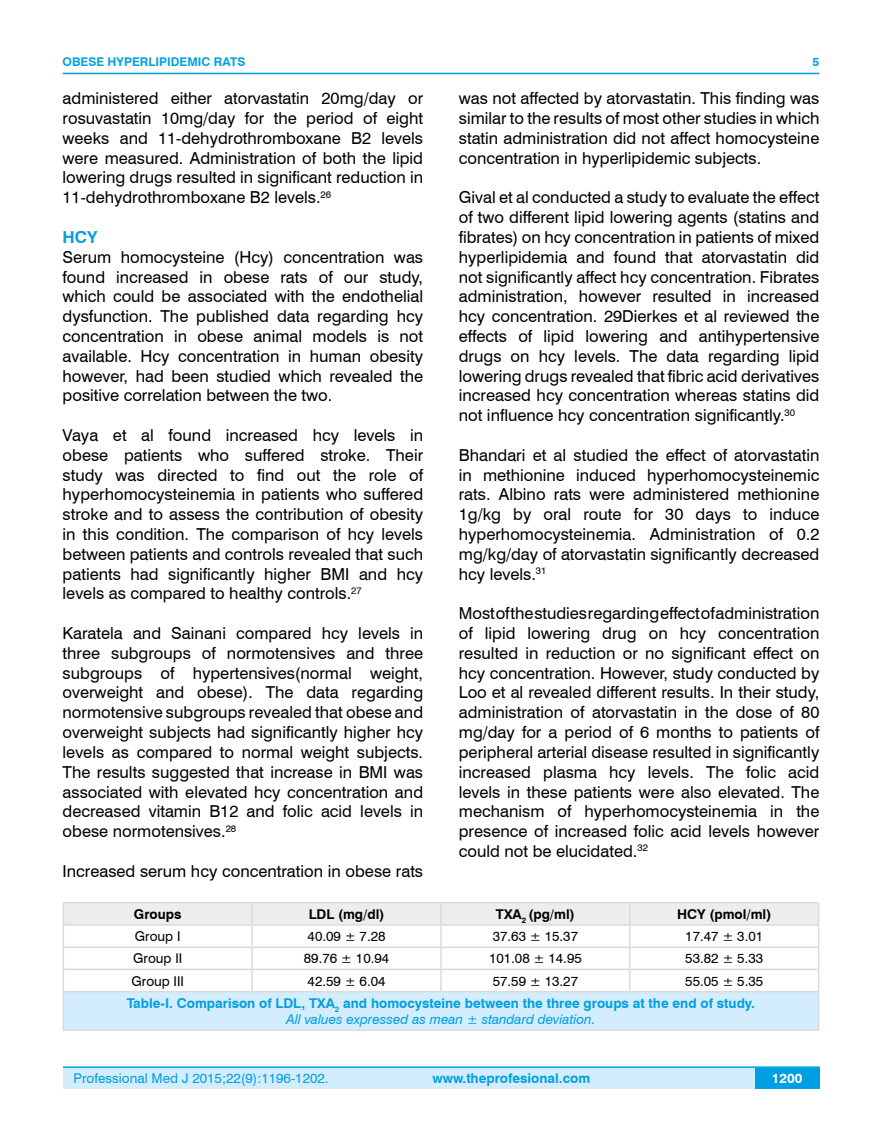
<style>
.page{position:relative;width:882px;height:1145px;background:#fff}
.page>*{position:absolute;margin:0;border:0;box-sizing:border-box;transform-origin:0 0}
.t1{font:16.5px/19.8px "Swiss 721 BT";color:#000;text-align:justify}
.t2{font:700 16.5px "Swiss 721 BT";color:#009fe3}
.t3{font:700 13.5px/22.2px "Swiss 721 BT";color:#009fe3}
.t4{font:13.5px "Swiss 721 BT";color:#000}
.t5{font:italic 13.5px "Swiss 721 BT";color:#009fe3}
.t6{font:700 13.5px "Swiss 721 BT";color:#000}
.t7{font:13.5px "Swiss 721 BT";color:#009fe3}
.t8{font:700 13.5px "Swiss 721 BT";color:#fff}
.t9{font:700 12px "Swiss 721 BT";color:#009fe3}
.s1{font-weight:400;color:#000}
</style>
<div class="page">
<div style="left:63px;top:1067px;width:756px;height:21px;background:#d4edfc"></div>
<hr style="left:63px;top:1066px;width:756px;height:2px;background:#009fe3">
<div style="left:754px;top:1068px;width:65px;height:20px;background:#009fe3"></div>
<hr style="left:63px;top:73px;width:756px;height:1px;background:#009fe3">
<div style="left:63px;top:991px;width:755px;height:39px;background:#d4edfc"></div>
<hr style="left:629px;top:902px;width:190px;height:1px;background:#dadada">
<hr style="left:817px;top:903px;width:2px;height:21px;background:#dadada">
<hr style="left:629px;top:924px;width:190px;height:1px;background:#dadada">
<hr style="left:817px;top:925px;width:2px;height:21px;background:#dadada">
<hr style="left:629px;top:946px;width:190px;height:2px;background:#dadada">
<hr style="left:817px;top:948px;width:2px;height:20px;background:#dadada">
<svg style="left:63px;top:902px;width:755px;height:89px"></svg>
<hr style="left:629px;top:968px;width:190px;height:2px;background:#dadada">
<hr style="left:628px;top:970px;width:2px;height:21px;background:#dadada">
<hr style="left:817px;top:970px;width:2px;height:21px;background:#dadada">
<hr style="left:63px;top:991px;width:189px;height:1px;background:#dadada">
<hr style="left:63px;top:992px;width:1px;height:37px;background:#dadada">
<hr style="left:252px;top:991px;width:189px;height:1px;background:#dadada">
<hr style="left:441px;top:991px;width:188px;height:1px;background:#dadada">
<hr style="left:629px;top:991px;width:190px;height:1px;background:#dadada">
<hr style="left:817px;top:992px;width:2px;height:37px;background:#dadada">
<hr style="left:63px;top:1029px;width:189px;height:2px;background:#dadada">
<hr style="left:252px;top:1029px;width:189px;height:2px;background:#dadada">
<hr style="left:441px;top:1029px;width:188px;height:2px;background:#dadada">
<hr style="left:629px;top:1029px;width:190px;height:2px;background:#dadada">
<p class="t9" style="left:63px;top:53px;width:184px">OBESE HYPERLIPIDEMIC RATS</p>
<p class="t1" style="left:63px;top:88px;width:362px">administered either atorvastatin 20mg/day or rosuvastatin 10mg/day for the period of eight weeks and 11-dehydrothromboxane B2 levels were measured. Administration of both the lipid lowering drugs resulted in significant reduction in 11-dehydrothromboxane B2 levels.<sup>26</sup></p>
<p class="t2" style="left:63px;top:226px;width:36px">HCY</p>
<p class="t1" style="left:63px;top:246px;width:362px">Serum homocysteine (Hcy) concentration was found increased in obese rats of our study, which could be associated with the endothelial dysfunction. The published data regarding hcy concentration in obese animal models is not available. Hcy concentration in human obesity however, had been studied which revealed the positive correlation between the two.</p>
<p class="t1" style="left:63px;top:424px;width:362px">Vaya et al found increased hcy levels in obese patients who suffered stroke. Their study was directed to find out the role of hyperhomocysteinemia in patients who suffered stroke and to assess the contribution of obesity in this condition. The comparison of hcy levels between patients and controls revealed that such patients had significantly higher BMI and hcy levels as compared to healthy controls.<sup>27</sup></p>
<p class="t1" style="left:63px;top:622px;width:362px">Karatela and Sainani compared hcy levels in three subgroups of normotensives and three subgroups of hypertensives(normal weight, overweight and obese). The data regarding normotensive subgroups revealed that obese and overweight subjects had significantly higher hcy levels as compared to normal weight subjects.<br>The results suggested that increase in BMI was associated with elevated hcy concentration and decreased vitamin B12 and folic acid levels in obese normotensives.<sup>28</sup></p>
<p class="t1" style="left:63px;top:860px;width:362px">Increased serum hcy concentration in obese rats</p>
<p class="t9" style="left:812px;top:53px;width:8px">5</p>
<p class="t1" style="left:458px;top:88px;width:362px">was not affected by atorvastatin. This finding was similar to the results of most other studies in which statin administration did not affect homocysteine concentration in hyperlipidemic subjects.</p>
<p class="t1" style="left:458px;top:187px;width:362px">Gival et al conducted a study to evaluate the effect of two different lipid lowering agents (statins and fibrates) on hcy concentration in patients of mixed hyperlipidemia and found that atorvastatin did not significantly affect hcy concentration. Fibrates administration, however resulted in increased hcy concentration. 29Dierkes et al reviewed the effects of lipid lowering and antihypertensive drugs on hcy levels. The data regarding lipid lowering drugs revealed that fibric acid derivatives increased hcy concentration whereas statins did not influence hcy concentration significantly.<sup>30</sup></p>
<p class="t1" style="left:458px;top:444px;width:362px">Bhandari et al studied the effect of atorvastatin in methionine induced hyperhomocysteinemic rats. Albino rats were administered methionine 1g/kg by oral route for 30 days to induce hyperhomocysteinemia. Administration of 0.2 mg/kg/day of atorvastatin significantly decreased hcy levels.<sup>31</sup></p>
<p class="t1" style="left:458px;top:603px;width:362px">Most of the studies regarding effect of administration of lipid lowering drug on hcy concentration resulted in reduction or no significant effect on hcy concentration. However, study conducted by Loo et al revealed different results. In their study, administration of atorvastatin in the dose of 80 mg/day for a period of 6 months to patients of peripheral arterial disease resulted in significantly increased plasma hcy levels. The folic acid levels in these patients were also elevated. The mechanism of hyperhomocysteinemia in the presence of increased folic acid levels however could not be elucidated.<sup>32</sup></p>
<p class="t6" style="left:134px;top:904px;width:49px">Groups</p>
<p class="t6" style="left:308px;top:904px;width:77px">LDL (mg/dl)</p>
<p class="t6" style="left:495px;top:904px;width:80px">TXA<sub>2</sub> (pg/ml)</p>
<p class="t6" style="left:676px;top:904px;width:96px">HCY (pmol/ml)</p>
<p class="t4" style="left:135px;top:927px;width:47px">Group I</p>
<p class="t4" style="left:307px;top:927px;width:79px">40.09 ± 7.28</p>
<p class="t4" style="left:492px;top:927px;width:87px">37.63 ± 15.37</p>
<p class="t4" style="left:685px;top:927px;width:79px">17.47 ± 3.01</p>
<p class="t4" style="left:133px;top:949px;width:50px">Group II</p>
<p class="t4" style="left:304px;top:949px;width:87px">89.76 ± 10.94</p>
<p class="t4" style="left:489px;top:949px;width:94px">101.08 ± 14.95</p>
<p class="t4" style="left:685px;top:949px;width:79px">53.82 ± 5.33</p>
<p class="t4" style="left:131px;top:971px;width:54px">Group III</p>
<p class="t4" style="left:307px;top:971px;width:79px">42.59 ± 6.04</p>
<p class="t4" style="left:492px;top:971px;width:87px">57.59 ± 13.27</p>
<p class="t3" style="left:127px;top:969px;width:637px;text-indent:558px"><span class="s1">55.05 ± 5.35<br></span>Table-I. Comparison of LDL, TXA<sub>2</sub> and homocysteine between the three groups at the end of study.</p>
<p class="t5" style="left:286px;top:1010px;width:310px">All values expressed as mean ± standard deviation.</p>
<p class="t7" style="left:74px;top:1069px;width:256px">Professional Med J 2015;22(9):1196-1202.</p>
<p class="t3" style="left:432px;top:1066px;width:159px">www.theprofesional.com</p>
<p class="t8" style="left:771px;top:1069px;width:32px">1200</p>
</div>
